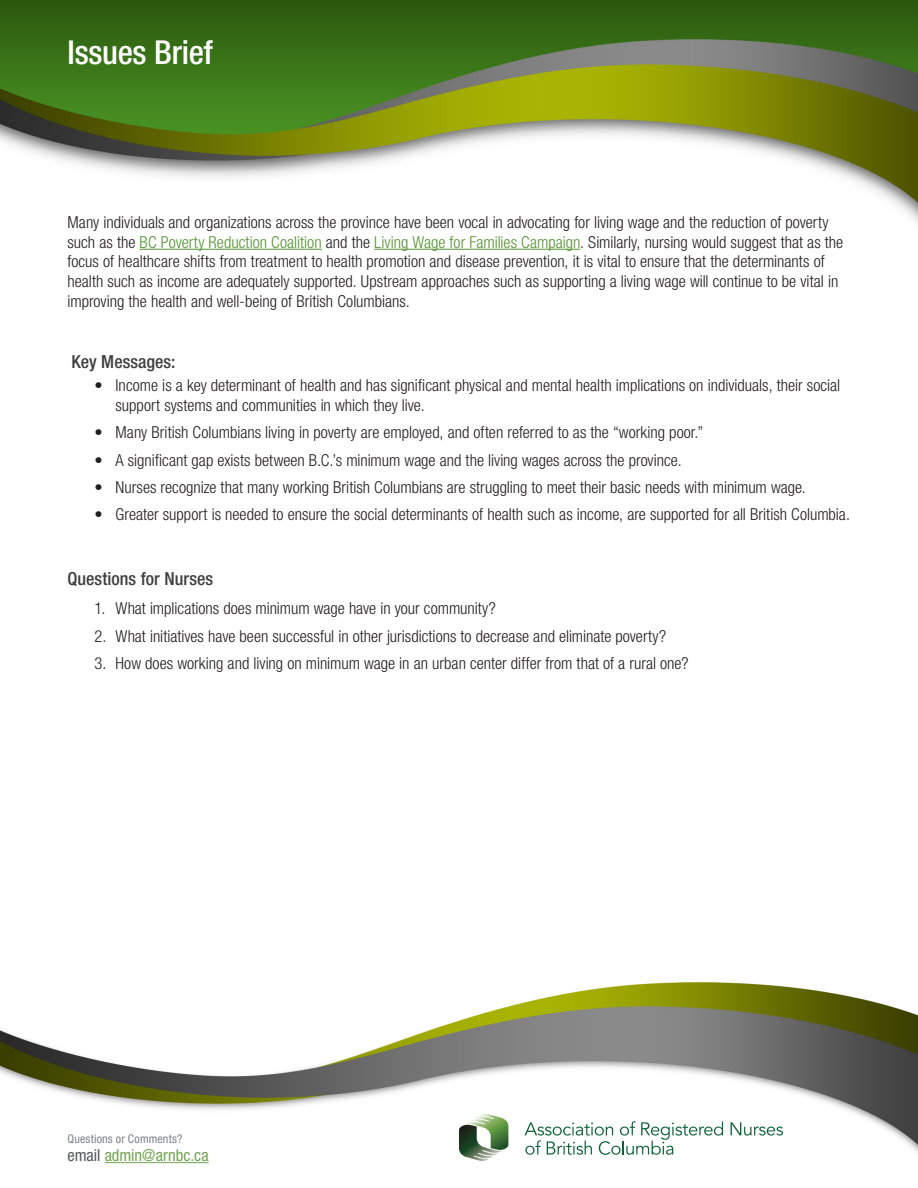
<style>
.page{position:relative;width:918px;height:1188px;background:#fff}
.page>*{position:absolute;margin:0;border:0;box-sizing:border-box;transform-origin:0 0}
.t1{font:500 condensed 33px "Helvetica Neue LT Std";letter-spacing:-.01em;color:#fff}
.Heading_03{font:500 condensed 18px "Helvetica Neue LT Std";color:#3e3e3f}
.Body{font:500 condensed 18px "Helvetica Neue LT Std";color:#3e3e3f}
.Body-2{font:300 condensed 16.5px/19.8px "Helvetica Neue LT Std";color:#231f20}
.t2{font:condensed 16.5px "Helvetica Neue LT Std";letter-spacing:-.005em;color:#72a552}
.t3{font:condensed 12px "Helvetica Neue LT Std";letter-spacing:.015em;color:#808285}
.s1{color:#549532}
.s2{color:#57585a}
</style>
<div class="page">
<img style="left:0;top:0;width:918px;height:223px">
<img style="left:0;top:982px;width:918px;height:182px">
<svg style="left:459px;top:1114px;width:49px;height:47px"></svg>
<svg style="left:731px;top:1122px;width:52px;height:14px"></svg>
<svg style="left:525px;top:1121px;width:198px;height:34px"></svg>
<hr style="left:105px;top:1162px;width:104px;height:1px;background:#72a552">
<hr style="left:140px;top:249px;width:182px;height:1px;background:#549532">
<hr style="left:374px;top:249px;width:206px;height:1px;background:#549532">
<h1 class="t1" style="left:68px;top:33px;width:147px">Issues Brief</h1>
<p class="Body-2" style="left:68px;top:212px;width:777px">Many individuals and organizations across the province have been vocal in advocating for living wage and the reduction of poverty such as the <span class="s1">BC Poverty Reduction Coalition</span> and the <span class="s1">Living Wage for Families Campaign</span>. Similarly, nursing would suggest that as the focus of healthcare shifts from treatment to health promotion and disease prevention, it is vital to ensure that the determinants of health such as income are adequately supported. Upstream approaches such as supporting a living wage will continue to be vital in improving the health and well-being of British Columbians.</p>
<p class="Body" style="left:72px;top:351px;width:106px">Key Messages:</p>
<p class="Body-2" style="left:116px;top:375px;width:726px;text-indent:-21px">• Income is a key determinant of health and has significant physical and mental health implications on individuals, their social support systems and communities in which they live.</p>
<p class="Body-2" style="left:94px;top:423px;width:610px">• Many British Columbians living in poverty are employed, and often referred to as the “working poor.”</p>
<p class="Body-2" style="left:94px;top:450px;width:589px">• A significant gap exists between B.C.’s minimum wage and the living wages across the province.</p>
<p class="Body-2" style="left:94px;top:477px;width:713px">• Nurses recognize that many working British Columbians are struggling to meet their basic needs with minimum wage.</p>
<p class="Body-2" style="left:94px;top:505px;width:757px">• Greater support is needed to ensure the social determinants of health such as income, are supported for all British Columbia.</p>
<p class="Heading_03" style="left:68px;top:568px;width:147px">Questions for Nurses</p>
<p class="Body-2" style="left:94px;top:599px;width:403px">1. What implications does minimum wage have in your community?</p>
<p class="Body-2" style="left:94px;top:626px;width:573px">2. What initiatives have been successful in other jurisdictions to decrease and eliminate poverty?</p>
<p class="Body-2" style="left:94px;top:653px;width:596px">3. How does working and living on minimum wage in an urban center differ from that of a rural one?</p>
<p class="t3" style="left:68px;top:1132px;width:117px">Questions or Comments?</p>
<p class="t2" style="left:68px;top:1146px;width:143px"><span class="s2">email</span> admin@arnbc.ca</p>
</div>
